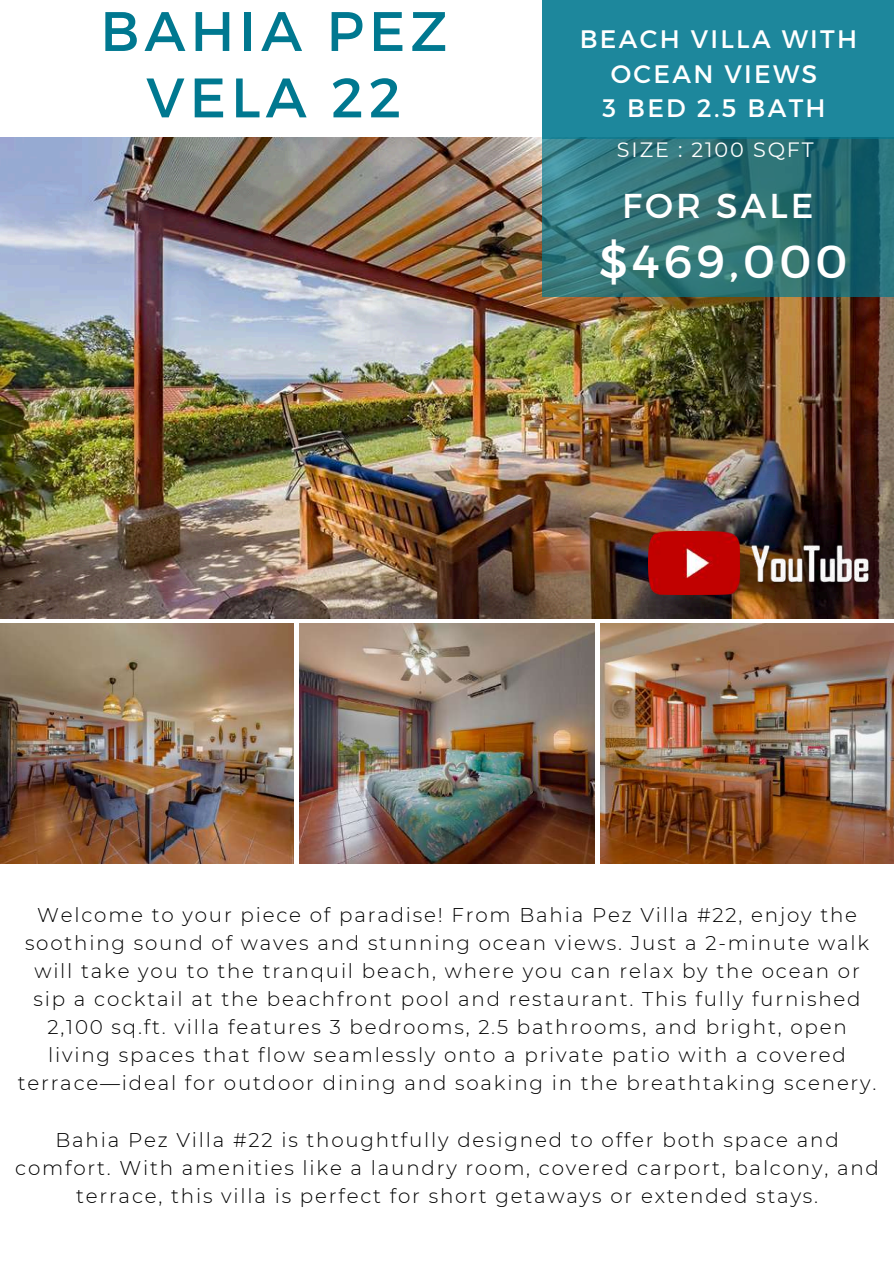
<style>
.page{position:relative;width:894px;height:1264px;background:#fff}
.page>*{position:absolute;margin:0;border:0;box-sizing:border-box;transform-origin:0 0}
.t1{font:55.5px/66.3px "Montserrat";letter-spacing:.09em;color:#007890;text-align:center}
.t2{font:46.35px "Montserrat";letter-spacing:.09em;color:#fff}
.t3{font:34.5px "Montserrat";letter-spacing:.09em;color:#fff}
.t4{font:25.35px/34.8px "Montserrat";letter-spacing:.09em;color:#fff;text-align:center}
.t5{font:20.7px "Montserrat";letter-spacing:.09em;color:#fff}
.t6{font:300 19.8px/28.2px "Montserrat";letter-spacing:.09em;color:#000;text-align:center}
</style>
<div class="page">
<img style="left:0;top:137px;width:893px;height:481px">
<img style="left:0;top:623px;width:294px;height:240px">
<img style="left:299px;top:623px;width:295px;height:240px">
<img style="left:600px;top:623px;width:293px;height:240px">
<svg style="left:542px;top:139px;width:351px;height:157px;background:#2d7176"></svg>
<div style="left:542px;top:0;width:351px;height:139px;background:#1d879c"></div>
<img style="left:648px;top:531px;width:90px;height:63px">
<img style="left:746px;top:535px;width:134px;height:73px">
<h1 class="t1" style="left:100px;top:-5px;width:348px">BAHIA PEZ<br>VELA 22</h1>
<p class="t4" style="left:579px;top:20px;width:279px">BEACH VILLA WITH<br>OCEAN VIEWS<br>3 BED 2.5 BATH</p>
<p class="t5" style="left:616px;top:137px;width:198px">SIZE : 2100 SQFT</p>
<h3 class="t3" style="left:622px;top:183px;width:193px">FOR SALE</h3>
<h2 class="t2" style="left:599px;top:231px;width:250px">$469,000</h2>
<p class="t6" style="left:18px;top:900px;width:860px">Welcome to your piece of paradise! From Bahia Pez Villa #22, enjoy the soothing sound of waves and stunning ocean views. Just a 2-minute walk will take you to the tranquil beach, where you can relax by the ocean or sip a cocktail at the beachfront pool and restaurant. This fully furnished 2,100 sq.ft. villa features 3 bedrooms, 2.5 bathrooms, and bright, open living spaces that flow seamlessly onto a private patio with a covered terrace—ideal for outdoor dining and soaking in the breathtaking scenery.</p>
<p class="t6" style="left:15px;top:1125px;width:865px">Bahia Pez Villa #22 is thoughtfully designed to offer both space and comfort. With amenities like a laundry room, covered carport, balcony, and terrace, this villa is perfect for short getaways or extended stays.</p>
</div>
